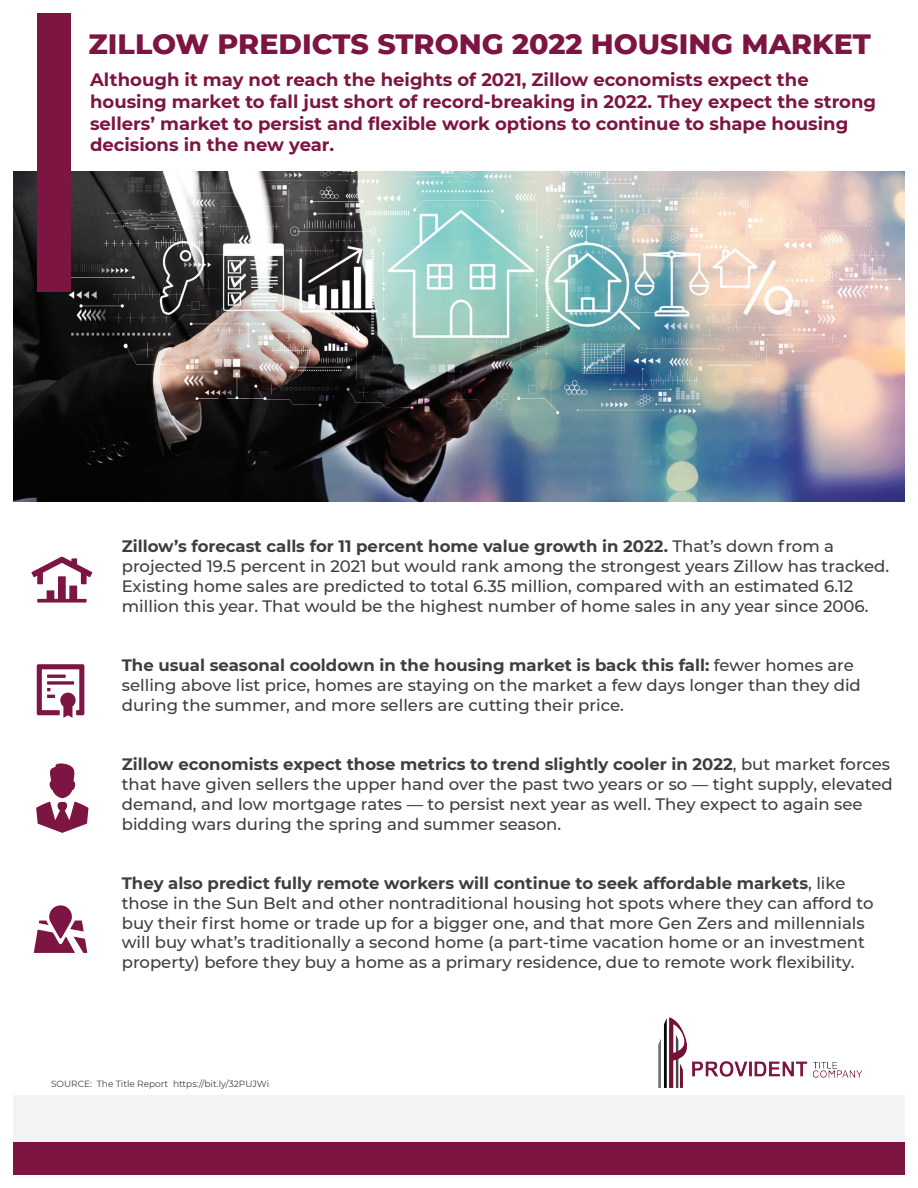
<style>
.page{position:relative;width:918px;height:1188px;background:#fff}
.page>*{position:absolute;margin:0;border:0;box-sizing:border-box;transform-origin:0 0}
.t1{font:800 28.5px "Montserrat";color:#7d1542}
.t2{font:700 18px/21.6px "Montserrat";color:#7d1542}
.t3{font:500 16.5px/19.8px "Montserrat";color:#3e3e3f}
.t4{font:9px "Montserrat";color:#3e3e3f}
.s1{font-weight:700}
</style>
<div class="page">
<div style="left:13px;top:1096px;width:892px;height:46px;background:#f2f3f4"></div>
<div style="left:13px;top:1142px;width:892px;height:33px;background:#7d1542"></div>
<img style="left:13px;top:171px;width:892px;height:331px">
<div style="left:37px;top:13px;width:34px;height:279px;background:#7d1542"></div>
<img style="left:658px;top:1017px;width:205px;height:71px">
<svg style="left:31px;top:557px;width:61px;height:46px"></svg>
<svg style="left:37px;top:664px;width:47px;height:54px"></svg>
<svg style="left:34px;top:905px;width:53px;height:48px"></svg>
<svg style="left:36px;top:763px;width:52px;height:70px"></svg>
<h1 class="t1" style="left:89px;top:23px;width:784px">ZILLOW PREDICTS STRONG 2022 HOUSING MARKET</h1>
<p class="t2" style="left:90px;top:68px;width:788px">Although it may not reach the heights of 2021, Zillow economists expect the housing market to fall just short of record-breaking in 2022. They expect the strong sellers’ market to persist and flexible work options to continue to shape housing decisions in the new year.</p>
<p class="t3" style="left:122px;top:536px;width:769px"><span class="s1">Zillow’s forecast calls for 11 percent home value growth in 2022.</span> That’s down from a projected 19.5 percent in 2021 but would rank among the strongest years Zillow has tracked.<br>Existing home sales are predicted to total 6.35 million, compared with an estimated 6.12 million this year. That would be the highest number of home sales in any year since 2006.</p>
<p class="t3" style="left:122px;top:655px;width:741px"><span class="s1">The usual seasonal cooldown in the housing market is back this fall:</span> fewer homes are selling above list price, homes are staying on the market a few days longer than they did during the summer, and more sellers are cutting their price.</p>
<p class="t3" style="left:122px;top:754px;width:773px"><span class="s1">Zillow economists expect those metrics to trend slightly cooler in 2022</span>, but market forces that have given sellers the upper hand over the past two years or so — tight supply, elevated demand, and low mortgage rates — to persist next year as well. They expect to again see bidding wars during the spring and summer season.</p>
<p class="t3" style="left:122px;top:873px;width:753px"><span class="s1">They also predict fully remote workers will continue to seek affordable markets</span>, like those in the Sun Belt and other nontraditional housing hot spots where they can afford to buy their first home or trade up for a bigger one, and that more Gen Zers and millennials will buy what’s traditionally a second home (a part-time vacation home or an investment property) before they buy a home as a primary residence, due to remote work flexibility.</p>
<p class="t4" style="left:51px;top:1077px;width:220px">SOURCE: The Title Report https://bit.ly/32PUJWi</p>
</div>
